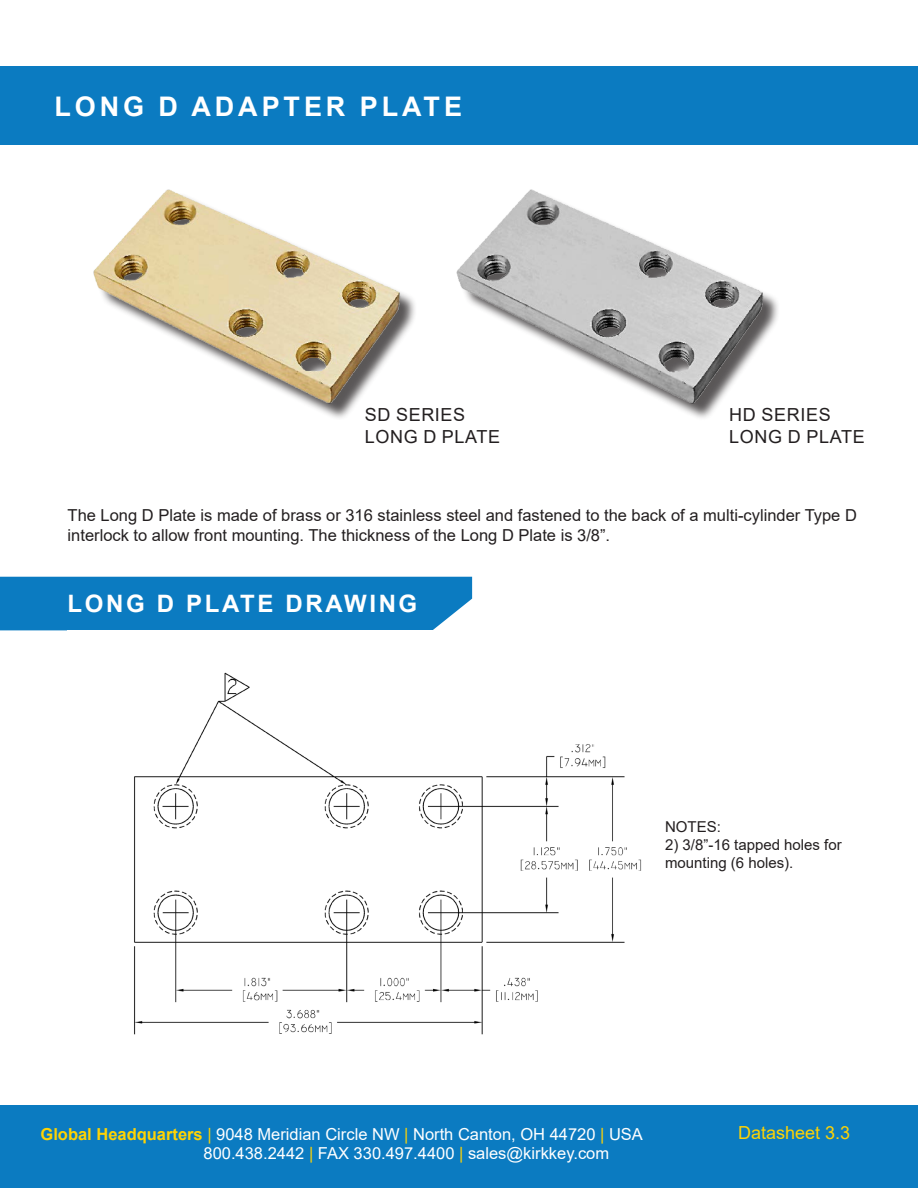
<style>
.page{position:relative;width:918px;height:1188px;background:#fff}
.page>*{position:absolute;margin:0;border:0;box-sizing:border-box;transform-origin:0 0}
.t1{font:700 27px "Arial";letter-spacing:.145em;color:#fff}
.t2{font:700 24px "Arial";letter-spacing:.11em;color:#fff}
.t3{font:18px "Arial";letter-spacing:.035em;color:#231f20}
.t4{font:18px "Arial";color:#fed304}
.t5{font:16.5px/19.8px "Arial";color:#231f20}
.t6{font:16.5px "Arial";color:#fff}
.t7{font:15px/18px "Arial";color:#231f20}
.s1{font-weight:700;color:#fed304}
.s2{color:#fed304}
</style>
<div class="page">
<div style="left:0;top:1105px;width:918px;height:83px;background:#0b7bc1"></div>
<div style="left:0;top:67px;width:918px;height:78px;background:#0b7bc1"></div>
<div style="left:97px;top:192px;width:321px;height:229px;background:#231f20;opacity:.75"></div>
<img style="left:93px;top:189px;width:307px;height:215px">
<div style="left:460px;top:193px;width:320px;height:228px;background:#231f20;opacity:.75"></div>
<img style="left:456px;top:189px;width:307px;height:215px">
<div style="left:0;top:577px;width:472px;height:53px;background:#0b7bc1"></div>
<img style="left:134px;top:672px;width:508px;height:363px">
<p class="t1" style="left:54px;top:87px;width:409px">LONG D ADAPTER PLATE</p>
<p class="t3" style="left:365px;top:402px;width:102px">SD SERIES</p>
<p class="t3" style="left:365px;top:424px;width:137px">LONG D PLATE</p>
<p class="t3" style="left:729px;top:402px;width:103px">HD SERIES</p>
<p class="t3" style="left:729px;top:424px;width:137px">LONG D PLATE</p>
<p class="t5" style="left:68px;top:505px;width:791px">The Long D Plate is made of brass or 316 stainless steel and fastened to the back of a multi-cylinder Type D interlock to allow front mounting. The thickness of the Long D Plate is 3/8”.</p>
<p class="t2" style="left:68px;top:587px;width:351px">LONG D PLATE DRAWING</p>
<p class="t7" style="left:665px;top:817px;width:57px">NOTES:</p>
<p class="t7" style="left:665px;top:835px;width:178px">2) 3/8”-16 tapped holes for mounting (6 holes).</p>
<p class="t6" style="left:40px;top:1122px;width:604px"><span class="s1">Global Headquarters</span> <span class="s2">|</span> 9048 Meridian Circle NW <span class="s2">|</span> North Canton, OH 44720 <span class="s2">|</span> USA</p>
<p class="t6" style="left:204px;top:1142px;width:407px">800.438.2442 <span class="s2">|</span> FAX 330.497.4400 <span class="s2">|</span> sales@kirkkey.com</p>
<p class="t4" style="left:738px;top:1121px;width:114px">Datasheet 3.3</p>
</div>
